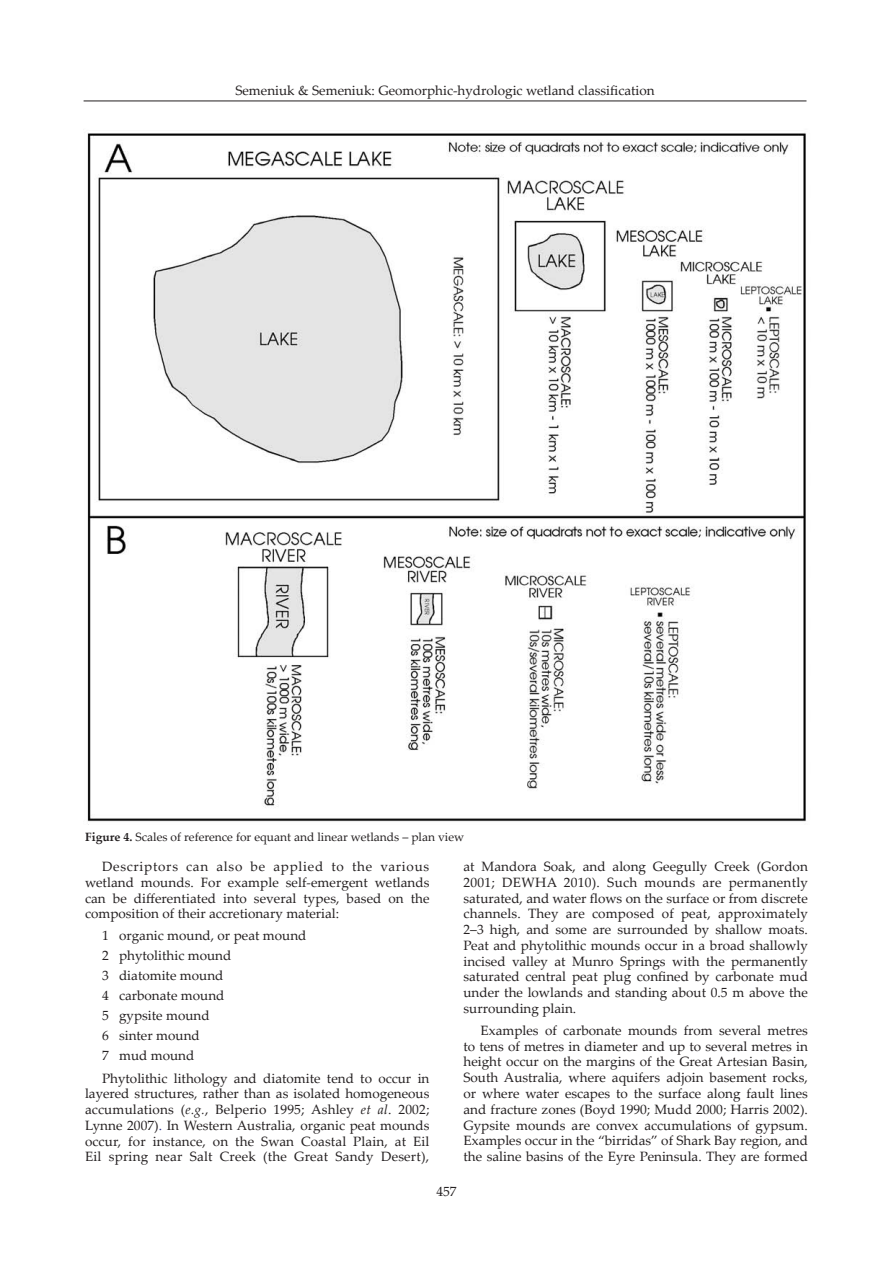
<style>
.page{position:relative;width:893px;height:1263px;background:#fff}
.page>*{position:absolute;margin:0;border:0;box-sizing:border-box;transform-origin:0 0}
.Body_Text{font:13.5px/15.8px "Palatino Linotype";color:#231f20;text-align:justify}
.Body_Text_Indent{font:13.5px "Palatino Linotype";color:#231f20}
.running_head{font:13.5px "Palatino Linotype";color:#231f20}
.t1{font:12px "Palatino Linotype";color:#231f20}
.s1{font-weight:700}
.s2{font-style:italic}
.s3{color:#2e3092}
</style>
<div class="page">
<img style="left:87px;top:132px;width:719px;height:693px">
<hr style="left:84px;top:101px;width:722px;height:1px;background:#231f20">
<p class="running_head" style="left:235px;top:81px;width:421px">Semeniuk &amp; Semeniuk: Geomorphic-hydrologic wetland classification</p>
<p class="t1" style="left:85px;top:828px;width:381px"><span class="s1">Figure 4.</span> Scales of reference for equant and linear wetlands – plan view</p>
<p class="Body_Text" style="left:85px;top:858px;width:346px;text-indent:17px">Descriptors can also be applied to the various wetland mounds. For example self-emergent wetlands can be differentiated into several types, based on the composition of their accretionary material:</p>
<p class="Body_Text_Indent" style="left:102px;top:926px;width:206px">1 organic mound, or peat mound</p>
<p class="Body_Text_Indent" style="left:102px;top:946px;width:131px">2 phytolithic mound</p>
<p class="Body_Text_Indent" style="left:102px;top:966px;width:123px">3 diatomite mound</p>
<p class="Body_Text_Indent" style="left:102px;top:986px;width:124px">4 carbonate mound</p>
<p class="Body_Text_Indent" style="left:102px;top:1006px;width:109px">5 gypsite mound</p>
<p class="Body_Text_Indent" style="left:102px;top:1026px;width:99px">6 sinter mound</p>
<p class="Body_Text_Indent" style="left:102px;top:1046px;width:94px">7 mud mound</p>
<p class="Body_Text" style="left:85px;top:1069px;width:346px;text-indent:17px">Phytolithic lithology and diatomite tend to occur in layered structures, rather than as isolated homogeneous accumulations (<span class="s2">e.g.</span>, Belperio 1995; Ashley <span class="s2">et al</span>. 2002; Lynne 2007)<span class="s3">.</span> In Western Australia, organic peat mounds occur, for instance, on the Swan Coastal Plain, at Eil Eil spring near Salt Creek (the Great Sandy Desert),</p>
<p class="Body_Text" style="left:463px;top:858px;width:346px">at Mandora Soak, and along Geegully Creek (Gordon 2001; DEWHA 2010). Such mounds are permanently saturated, and water flows on the surface or from discrete channels. They are composed of peat, approximately 2–3 high, and some are surrounded by shallow moats.<br>Peat and phytolithic mounds occur in a broad shallowly incised valley at Munro Springs with the permanently saturated central peat plug confined by carbonate mud under the lowlands and standing about 0.5 m above the surrounding plain.</p>
<p class="Body_Text" style="left:463px;top:1022px;width:346px;text-indent:17px">Examples of carbonate mounds from several metres to tens of metres in diameter and up to several metres in height occur on the margins of the Great Artesian Basin, South Australia, where aquifers adjoin basement rocks, or where water escapes to the surface along fault lines and fracture zones (Boyd 1990; Mudd 2000; Harris 2002).<br>Gypsite mounds are convex accumulations of gypsum.<br>Examples occur in the “birridas” of Shark Bay region, and the saline basins of the Eyre Peninsula. They are formed</p>
<p class="Body_Text" style="left:436px;top:1183px;width:22px">457</p>
</div>
